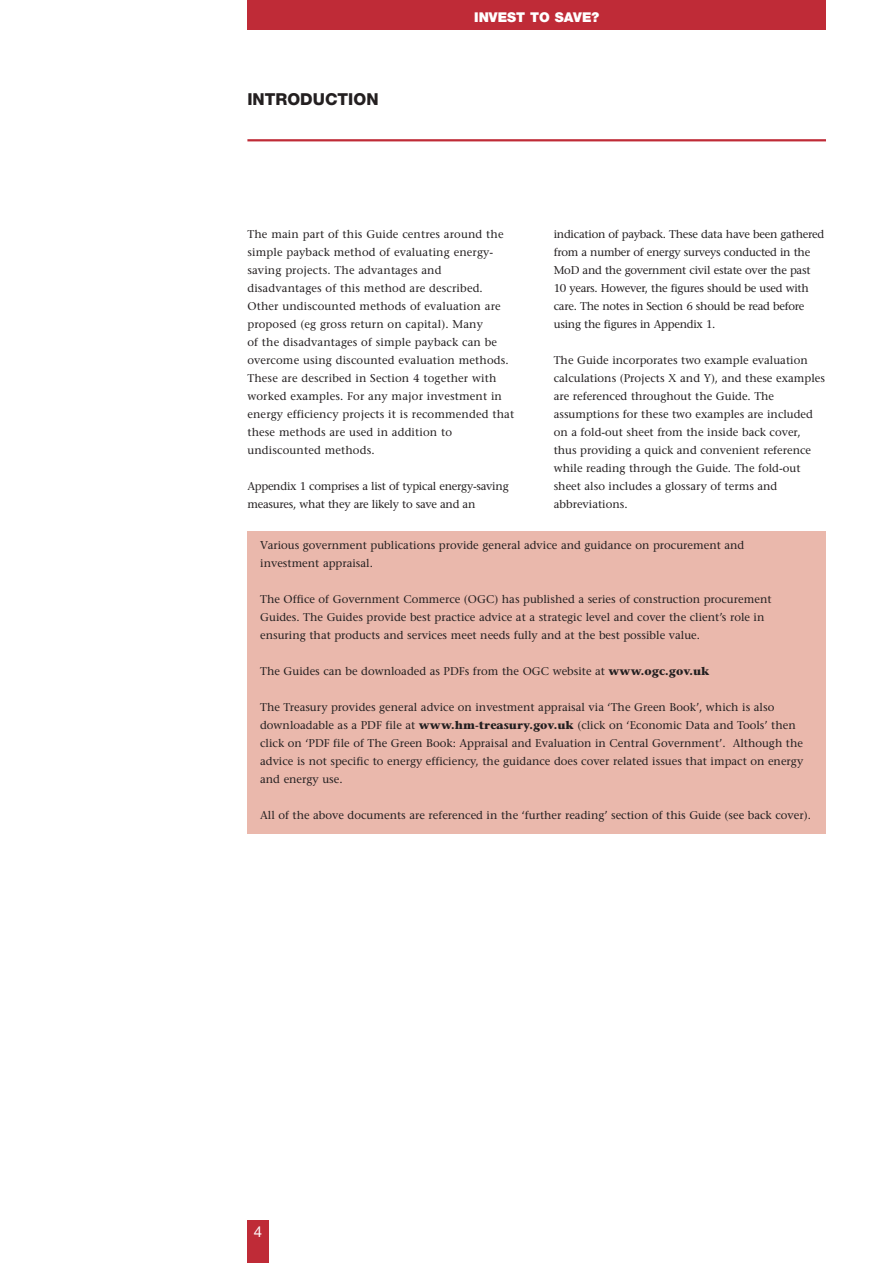
<style>
.page{position:relative;width:893px;height:1263px;background:#fff}
.page>*{position:absolute;margin:0;border:0;box-sizing:border-box;transform-origin:0 0}
.t1{font:800 16.5px "Helvetica Neue";color:#231f20}
.t2{font:15px "Helvetica Neue";color:#fff}
.t3{font:900 13.5px "Helvetica Neue";color:#fff}
.t4{font:11.25px/18px "Stone Serif";color:#231f20}
.t5{font:11.25px/18px "Stone Serif";letter-spacing:-.025em;color:#231f20}
.s1{font-weight:700}
</style>
<div class="page">
<div style="left:247px;top:1220px;width:22px;height:43px;background:#bf2b37"></div>
<div style="left:247px;top:0;width:579px;height:30px;background:#bf2b37"></div>
<hr style="left:247px;top:139px;width:579px;height:2px;background:#bf2b37">
<div style="left:247px;top:531px;width:579px;height:303px;background:#eab8ac"></div>
<h1 class="t1" style="left:247px;top:94px;width:133px">INTRODUCTION</h1>
<p class="t3" style="left:474px;top:12px;width:127px">INVEST TO SAVE?</p>
<p class="t4" style="left:247px;top:226px;width:268px">The main part of this Guide centres around the simple payback method of evaluating energy&shy;saving projects. The advantages and disadvantages of this method are described.<br>Other undiscounted methods of evaluation are proposed (eg gross return on capital). Many<br>of the disadvantages of simple payback can be overcome using discounted evaluation methods.<br>These are described in Section 4 together with worked examples. For any major investment in energy efficiency projects it is recommended that these methods are used in addition to undiscounted methods.</p>
<p class="t5" style="left:247px;top:478px;width:263px">Appendix 1 comprises a list of typical energy-saving measures, what they are likely to save and an</p>
<p class="t5" style="left:553px;top:226px;width:272px">indication of payback. These data have been gathered from a number of energy surveys conducted in the MoD and the government civil estate over the past 10 years. However, the figures should be used with care. The notes in Section 6 should be read before using the figures in Appendix 1.</p>
<p class="t4" style="left:553px;top:352px;width:273px">The Guide incorporates two example evaluation calculations (Projects X and Y), and these examples are referenced throughout the Guide. The assumptions for these two examples are included on a fold-out sheet from the inside back cover, thus providing a quick and convenient reference while reading through the Guide. The fold-out sheet also includes a glossary of terms and abbreviations.</p>
<p class="t4" style="left:260px;top:537px;width:485px">Various government publications provide general advice and guidance on procurement and investment appraisal.</p>
<p class="t4" style="left:260px;top:591px;width:513px">The Office of Government Commerce (OGC) has published a series of construction procurement<br>Guides. The Guides provide best practice advice at a strategic level and cover the client’s role in ensuring that products and services meet needs fully and at the best possible value.</p>
<p class="t4" style="left:260px;top:663px;width:451px">The Guides can be downloaded as PDFs from the OGC website at <span class="s1">www.ogc.gov.uk</span></p>
<p class="t4" style="left:260px;top:699px;width:544px">The Treasury provides general advice on investment appraisal via ‘The Green Book’, which is also downloadable as a PDF file at <span class="s1">www.hm-treasury.gov.uk</span> (click on ‘Economic Data and Tools’ then click on ‘PDF file of The Green Book: Appraisal and Evaluation in Central Government’. Although the advice is not specific to energy efficiency, the guidance does cover related issues that impact on energy and energy use.</p>
<p class="t4" style="left:260px;top:807px;width:552px">All of the above documents are referenced in the ‘further reading’ section of this Guide (see back cover).</p>
<h2 class="t2" style="left:254px;top:1226px;width:10px">4</h2>
</div>
